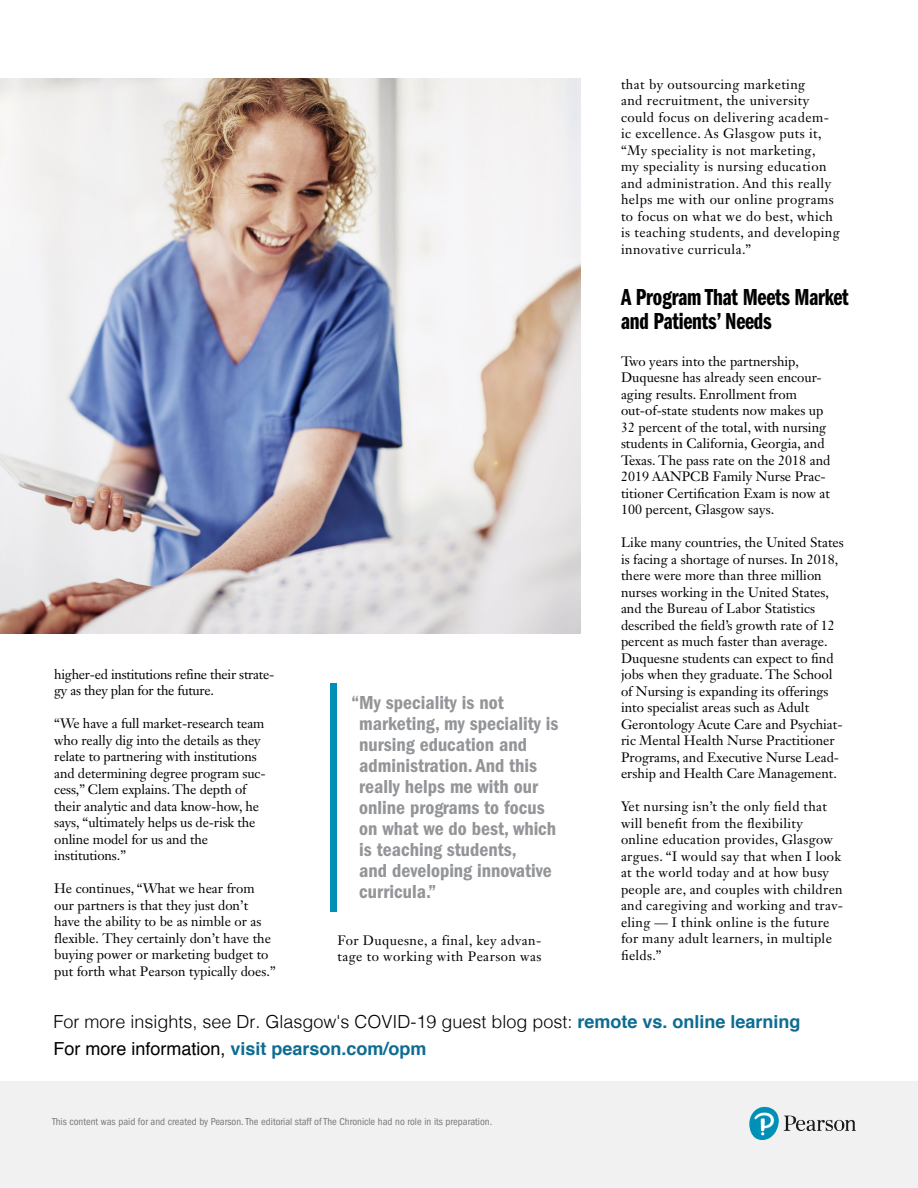
<style>
.page{position:relative;width:918px;height:1188px;background:#fff}
.page>*{position:absolute;margin:0;border:0;box-sizing:border-box;transform-origin:0 0}
.t1{font:24px/24px "ITC Franklin Gothic Std Dm Cp";letter-spacing:-.01em;color:#000}
.t2{font:19.5px/21px "ITC Franklin Gothic Std Dm Cd";color:#939598}
.t3{font:300 18px "Helvetica";color:#000}
.t4{font:700 18px "Helvetica";color:#0e6c92}
.t5{font:13.5px/16.5px "Janson Text LT Std";color:#000}
.t6{font:13.5px/16.5px "Janson Text LT Std";letter-spacing:.03em;color:#000}
.t7{font:13.5px/16.5px "Janson Text LT Std";letter-spacing:.02em;color:#000}
.t8{font:13.5px/16.5px "Janson Text LT Std";letter-spacing:-.02em;color:#000}
.t9{font:condensed 10.5px "ITC Franklin Gothic Std";color:#77787b}
.s1{font-weight:700;color:#0e6c92}
.s2{font-weight:400;color:#000}
</style>
<div class="page">
<div style="left:0;top:1081px;width:918px;height:107px;background:#f1f1f2"></div>
<div style="left:331px;top:683px;width:6px;height:229px;background:#0090b5"></div>
<img style="left:0;top:79px;width:580px;height:555px">
<img style="left:749px;top:1106px;width:107px;height:34px">
<p class="t8" style="left:54px;top:666px;width:222px">higher-ed institutions refine their strate&shy;gy as they plan for the future.</p>
<p class="t5" style="left:54px;top:715px;width:213px">“We have a full market-research team who really dig into the details as they relate to partnering with institutions and determining degree program suc&shy;cess,” Clem explains. The depth of their analytic and data know-how, he says, “ultimately helps us de-risk the online model for us and the institutions.”</p>
<p class="t5" style="left:54px;top:880px;width:223px">He continues, “What we hear from our partners is that they just don’t have the ability to be as nimble or as flexible. They certainly don’t have the buying power or marketing budget to put forth what Pearson typically does.”</p>
<h3 class="t2" style="left:359px;top:692px;width:201px;text-indent:-8px">“My speciality is not marketing, my speciality is nursing education and administration. And this really helps me with our online programs to focus on what we do best, which is teaching students,<br>and developing innovative curricula.”</h3>
<p class="t6" style="left:338px;top:932px;width:206px">For Duquesne, a final, key advan&shy;tage to working with Pearson was</p>
<p class="t6" style="left:621px;top:76px;width:220px">that by outsourcing marketing<br>and recruitment, the university could focus on delivering academ&shy;ic excellence. As Glasgow puts it, “My speciality is not marketing,<br>my speciality is nursing education and administration. And this really helps me with our online programs to focus on what we do best, which is teaching students, and developing innovative curricula.”</p>
<h2 class="t1" style="left:621px;top:285px;width:229px">A Program That Meets Market and Patients’ Needs</h2>
<p class="t5" style="left:621px;top:353px;width:211px">Two years into the partnership, Duquesne has already seen encour&shy;aging results. Enrollment from out-of-state students now makes up 32 percent of the total, with nursing students in California, Georgia, and Texas. The pass rate on the 2018 and 2019 AANPCB Family Nurse Prac&shy;titioner Certifcation Exam is now at 100 percent, Glasgow says.</p>
<p class="t5" style="left:621px;top:534px;width:224px">Like many countries, the United States is facing a shortage of nurses. In 2018, there were more than three million nurses working in the United States, and the Bureau of Labor Statistics described the feld’s growth rate of 12 percent as much faster than average.<br>Duquesne students can expect to fnd jobs when they graduate. The School of Nursing is expanding its offerings into specialist areas such as Adult Gerontology Acute Care and Psychiat&shy;ric Mental Health Nurse Practitioner Programs, and Executive Nurse Lead&shy;ership and Health Care Management.</p>
<p class="t7" style="left:621px;top:798px;width:224px">Yet nursing isn’t the only feld that will beneft from the fexibility online education provides, Glasgow argues. “I would say that when I look at the world today and at how busy people are, and couples with children and caregiving and working and trav&shy;eling — I think online is the future for many adult learners, in multiple felds.”</p>
<p class="t3" style="left:53px;top:1006px;width:749px">For more insights, see Dr. Glasgow's COVID-19 guest blog post: <span class="s1">remote vs. online learning</span></p>
<h4 class="t4" style="left:53px;top:1034px;width:375px"><span class="s2">For more information,</span> visit pearson.com/opm</h4>
<p class="t9" style="left:52px;top:1116px;width:442px">This content was paid for and created by Pearson. The editorial staff of The Chronicle had no role in its preparation.</p>
</div>
